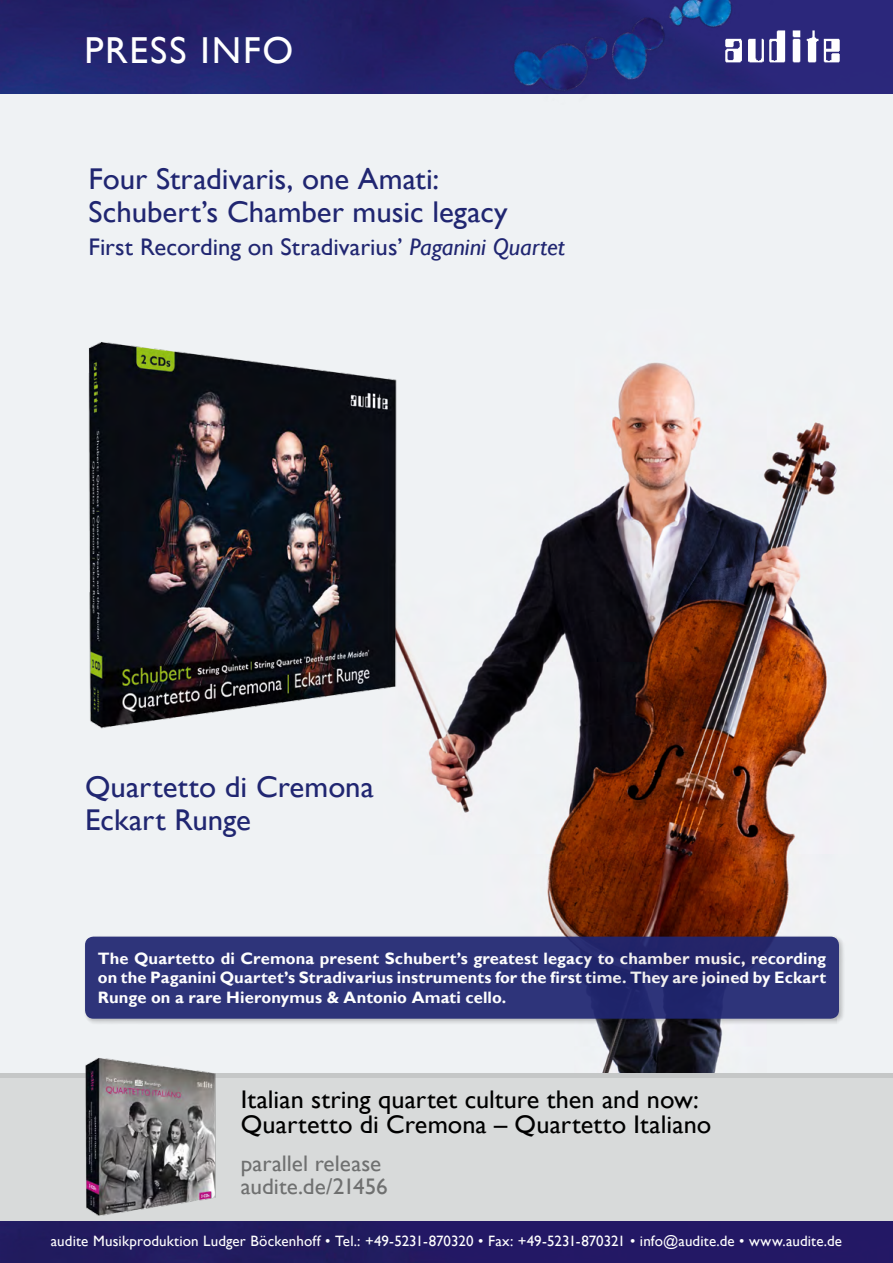
<style>
.page{position:relative;width:893px;height:1263px;background:#fff}
.page>*{position:absolute;margin:0;border:0;box-sizing:border-box;transform-origin:0 0}
.t1{font:37.5px "Gill Sans";letter-spacing:.05em;color:#fff}
.t2{font:30px "Gill Sans";color:#202671}
.t3{font:25.5px "Gill Sans";letter-spacing:.005em;color:#000}
.t4{font:24px "Gill Sans";color:#202671}
.t5{font:22.5px "Gill Sans";color:#6f7070}
.t6{font:700 16.5px/19.8px "Gill Sans";letter-spacing:.005em;color:#fff;text-align:justify}
.t7{font:15px "Gill Sans";letter-spacing:.005em;color:#fff}
.s1{font-style:italic}
</style>
<div class="page">
<img style="left:0;top:94px;width:893px;height:979px">
<img style="left:0;top:1220px;width:893px;height:43px">
<img style="left:0;top:0;width:893px;height:94px">
<img style="left:469px;top:0;width:333px;height:105px">
<img style="left:724px;top:17px;width:117px;height:51px">
<img style="left:29px;top:339px;width:389px;height:389px">
<div style="left:83px;top:935px;width:762px;height:90px;background:#000;opacity:.25"></div>
<div style="left:85px;top:936px;width:754px;height:83px;background:linear-gradient(to right,#30367c,#282c72);border-radius:8px"></div>
<div style="left:0;top:1076px;width:893px;height:144px;background:#d8dada"></div>
<div style="left:0;top:1073px;width:893px;height:5px;background:#c5c7c7"></div>
<img style="left:60px;top:1055px;width:163px;height:161px">
<p class="t1" style="left:84px;top:28px;width:210px">PRESS INFO</p>
<p class="t2" style="left:89px;top:162px;width:352px">Four Stradivaris, one Amati:</p>
<p class="t2" style="left:89px;top:195px;width:421px">Schubert’s Chamber music legacy</p>
<p class="t4" style="left:89px;top:233px;width:478px">First Recording on Stradivarius’ <span class="s1">Paganini Quartet</span></p>
<p class="t2" style="left:85px;top:770px;width:291px">Quartetto di Cremona</p>
<p class="t2" style="left:85px;top:803px;width:167px">Eckart Runge</p>
<p class="t6" style="left:98px;top:948px;width:730px">The Quartetto di Cremona present Schubert’s greatest legacy to chamber music, recording on the Paganini Quartet’s Stradivarius instruments for the first time. They are joined by Eckart Runge on a rare Hieronymus &amp; Antonio Amati cello.</p>
<p class="t3" style="left:241px;top:1084px;width:460px">Italian string quartet culture then and now:</p>
<p class="t3" style="left:241px;top:1110px;width:472px">Quartetto di Cremona – Quartetto Italiano</p>
<p class="t5" style="left:241px;top:1150px;width:142px">parallel release</p>
<p class="t5" style="left:241px;top:1173px;width:148px">audite.de/21456</p>
<p class="t7" style="left:51px;top:1232px;width:793px">audite Musikproduktion Ludger Böckenhoff • Tel.: +49-5231-870320 • Fax: +49-5231-870321 • info@audite.de • www.audite.de</p>
</div>
